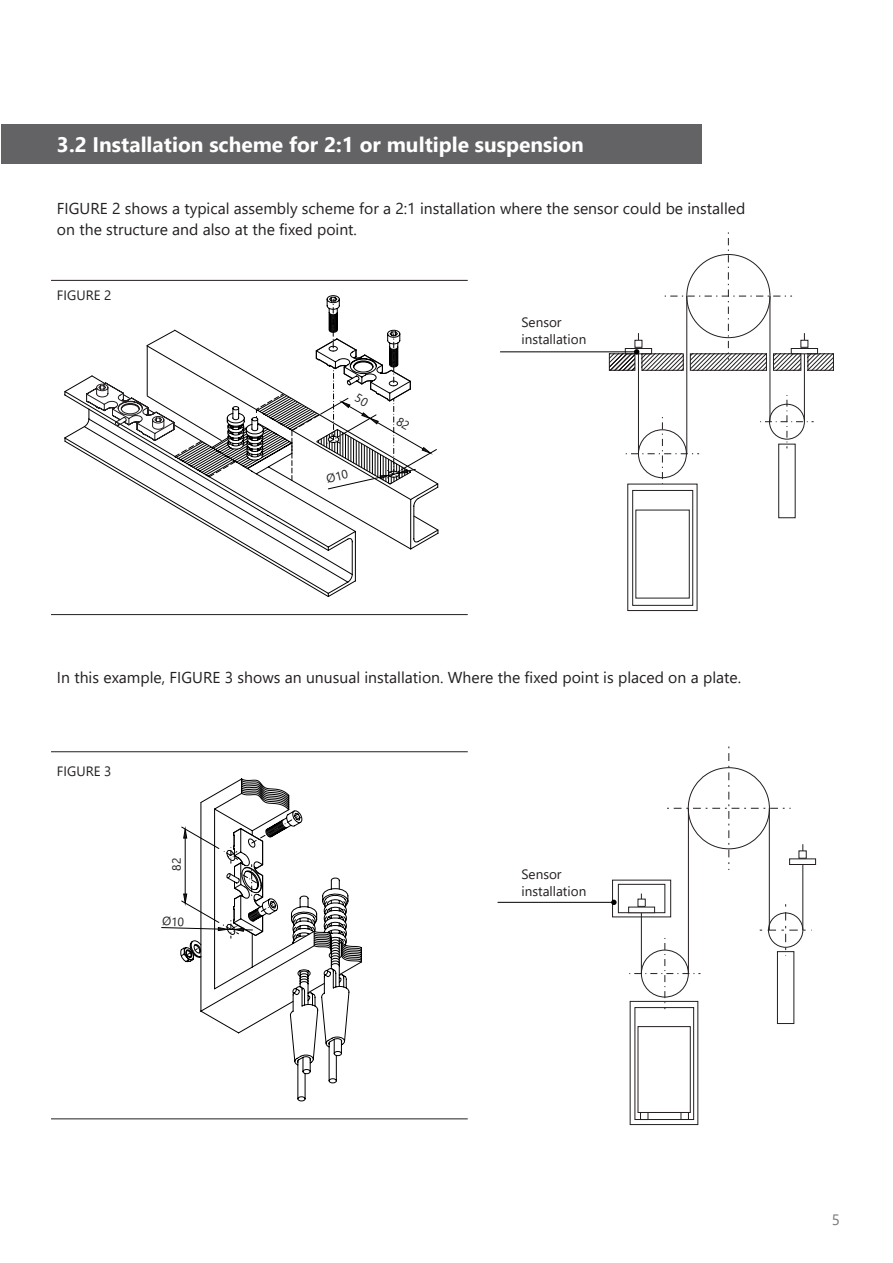
<style>
.page{position:relative;width:893px;height:1263px;background:#fff}
.page>*{position:absolute;margin:0;border:0;box-sizing:border-box;transform-origin:0 0}
.t1{font:700 21px "Segoe UI";color:#fff}
.t2{font:15.75px/21px "Segoe UI";color:#231f20}
.t3{font:15px "Segoe UI";color:#76787b}
.t4{font:13.5px/16.5px "Segoe UI";color:#231f20}
.t5{font:12px "Segoe UI";color:#231f20}
</style>
<div class="page">
<div style="left:1px;top:124px;width:701px;height:40px;background:#636366"></div>
<svg style="left:64px;top:379px;width:375px;height:218px"></svg>
<hr style="left:51px;top:280px;width:417px;height:1px;background:#231f20">
<hr style="left:51px;top:614px;width:417px;height:1px;background:#231f20">
<div style="left:778px;top:444px;width:17px;height:74px;border:1px solid #231f20"></div>
<svg style="left:626px;top:417px;width:73px;height:73px"></svg>
<svg style="left:760px;top:395px;width:54px;height:53px"></svg>
<hr style="left:686px;top:296px;width:1px;height:158px;background:#231f20">
<hr style="left:638px;top:333px;width:1px;height:121px;background:#231f20">
<hr style="left:770px;top:296px;width:1px;height:126px;background:#231f20">
<hr style="left:804px;top:333px;width:1px;height:89px;background:#231f20">
<div style="left:801px;top:340px;width:7px;height:7px;background:#fff"></div>
<div style="left:801px;top:340px;width:7px;height:8px;border:1px solid #231f20"></div>
<div style="left:791px;top:348px;width:26px;height:6px;background:#fff"></div>
<div style="left:791px;top:348px;width:27px;height:6px;border:1px solid #231f20"></div>
<svg style="left:810px;top:356px;width:22px;height:12px"></svg>
<div style="left:808px;top:354px;width:26px;height:16px;border:1px solid #231f20"></div>
<div style="left:628px;top:484px;width:69px;height:126px;background:#fff"></div>
<svg style="left:635px;top:509px;width:55px;height:90px"></svg>
<div style="left:632px;top:490px;width:61px;height:116px;border:1px solid #231f20"></div>
<div style="left:636px;top:510px;width:53px;height:88px;background:#fff"></div>
<hr style="left:500px;top:352px;width:137px;height:1px;background:#000">
<svg style="left:609px;top:232px;width:192px;height:138px"></svg>
<hr style="left:51px;top:751px;width:417px;height:1px;background:#231f20">
<hr style="left:51px;top:1118px;width:417px;height:1px;background:#231f20">
<svg style="left:201px;top:778px;width:89px;height:24px"></svg>
<div style="left:612px;top:880px;width:59px;height:37px;background:linear-gradient(to right,#fefefe,#fff)"></div>
<div style="left:612px;top:880px;width:59px;height:37px;border:1px solid #231f20"></div>
<div style="left:618px;top:884px;width:47px;height:29px;background:#fff"></div>
<div style="left:618px;top:884px;width:47px;height:29px;border:1px solid #231f20"></div>
<svg style="left:634px;top:1009px;width:61px;height:111px"></svg>
<div style="left:635px;top:1007px;width:59px;height:112px;background:#fff"></div>
<div style="left:635px;top:1007px;width:59px;height:113px;border:1px solid #231f20"></div>
<div style="left:640px;top:1112px;width:8px;height:8px;border:1px solid #231f20"></div>
<div style="left:681px;top:1112px;width:8px;height:8px;border:1px solid #231f20"></div>
<div style="left:638px;top:1026px;width:53px;height:87px;border:1px solid #231f20"></div>
<div style="left:777px;top:951px;width:17px;height:73px;border:1px solid #231f20"></div>
<svg style="left:667px;top:746px;width:124px;height:124px"></svg>
<svg style="left:629px;top:938px;width:71px;height:71px"></svg>
<svg style="left:760px;top:904px;width:52px;height:52px"></svg>
<hr style="left:688px;top:808px;width:1px;height:165px;background:#231f20">
<hr style="left:641px;top:893px;width:1px;height:80px;background:#231f20">
<hr style="left:769px;top:808px;width:1px;height:122px;background:#231f20">
<hr style="left:802px;top:844px;width:1px;height:86px;background:#231f20">
<div style="left:629px;top:907px;width:26px;height:6px;background:#fff"></div>
<div style="left:628px;top:907px;width:27px;height:6px;border:1px solid #231f20"></div>
<div style="left:638px;top:899px;width:7px;height:7px;background:#fff"></div>
<div style="left:638px;top:899px;width:8px;height:8px;border:1px solid #231f20"></div>
<div style="left:799px;top:851px;width:7px;height:7px;background:#fff"></div>
<div style="left:790px;top:859px;width:26px;height:5px;background:#fff"></div>
<div style="left:789px;top:858px;width:27px;height:7px;border:1px solid #231f20"></div>
<hr style="left:498px;top:902px;width:116px;height:1px;background:#000">
<svg style="left:611px;top:900px;width:6px;height:5px"></svg>
<svg style="left:86px;top:295px;width:352px;height:194px"></svg>
<svg style="left:161px;top:802px;width:201px;height:299px"></svg>
<h1 class="t1" style="left:57px;top:124px;width:528px">3.2 Installation scheme for 2:1 or multiple suspension</h1>
<p class="t2" style="left:57px;top:196px;width:690px">FIGURE 2 shows a typical assembly scheme for a 2:1 installation where the sensor could be installed on the structure and also at the fixed point.</p>
<p class="t4" style="left:57px;top:286px;width:56px">FIGURE 2</p>
<p class="t4" style="left:521px;top:313px;width:66px">Sensor installation</p>
<p class="t2" style="left:57px;top:665px;width:686px">In this example, FIGURE 3 shows an unusual installation. Where the fixed point is placed on a plate.</p>
<p class="t4" style="left:57px;top:762px;width:56px">FIGURE 3</p>
<p class="t5" style="left:165px;top:871px;width:14px;rotate:-90deg">82</p>
<p class="t4" style="left:521px;top:865px;width:66px">Sensor installation</p>
<p class="t3" style="left:832px;top:1205px;width:10px">5</p>
</div>
